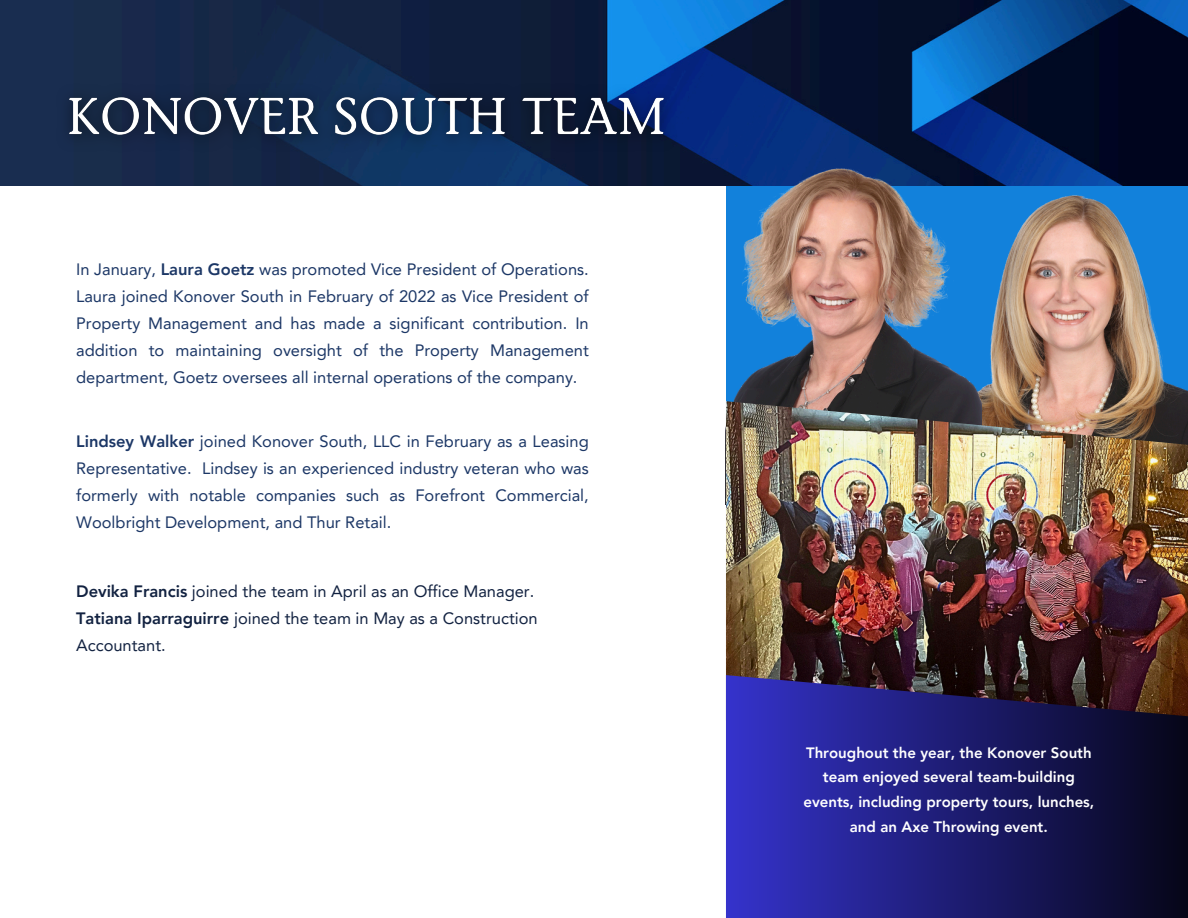
<style>
.page{position:relative;width:1188px;height:918px;background:#fff}
.page>*{position:absolute;margin:0;border:0;box-sizing:border-box;transform-origin:0 0}
.t1{font:16.5px/27px "Avenir LT Pro";color:#1c3766;text-align:justify}
.t2{font:16.5px/27px "Avenir LT Pro";color:#122241}
.t3{font:800 15px/24.8px "Avenir LT Pro";color:#fff;text-align:center}
.s1{font-weight:800}
</style>
<div class="page">
<img style="left:0;top:0;width:1188px;height:186px">
<img style="left:981px;top:162px;width:207px;height:239px">
<img style="left:726px;top:134px;width:255px;height:267px">
<img style="left:726px;top:401px;width:462px;height:274px">
<svg style="left:726px;top:675px;width:462px;height:243px;background:#201d6f"></svg>
<img style="left:47px;top:75px;width:641px;height:85px">
<p class="t1" style="left:76px;top:257px;width:514px">In January, <span class="s1">Laura Goetz</span> was promoted Vice President of Operations.<br>Laura joined Konover South in February of 2022 as Vice President of Property Management and has made a significant contribution. In addition to maintaining oversight of the Property Management department, Goetz oversees all internal operations of the company.</p>
<p class="t1" style="left:76px;top:429px;width:514px"><span class="s1">Lindsey Walker</span> joined Konover South, LLC in February as a Leasing Representative. Lindsey is an experienced industry veteran who was formerly with notable companies such as Forefront Commercial, Woolbright Development, and Thur Retail.</p>
<p class="t2" style="left:76px;top:579px;width:463px"><span class="s1">Devika Francis</span> joined the team in April as an Office Manager.<br><span class="s1">Tatiana Iparraguirre</span> joined the team in May as a Construction<br>Accountant.</p>
<p class="t3" style="left:803px;top:741px;width:293px">Throughout the year, the Konover South team enjoyed several team-building events, including property tours, lunches, and an Axe Throwing event.</p>
</div>
